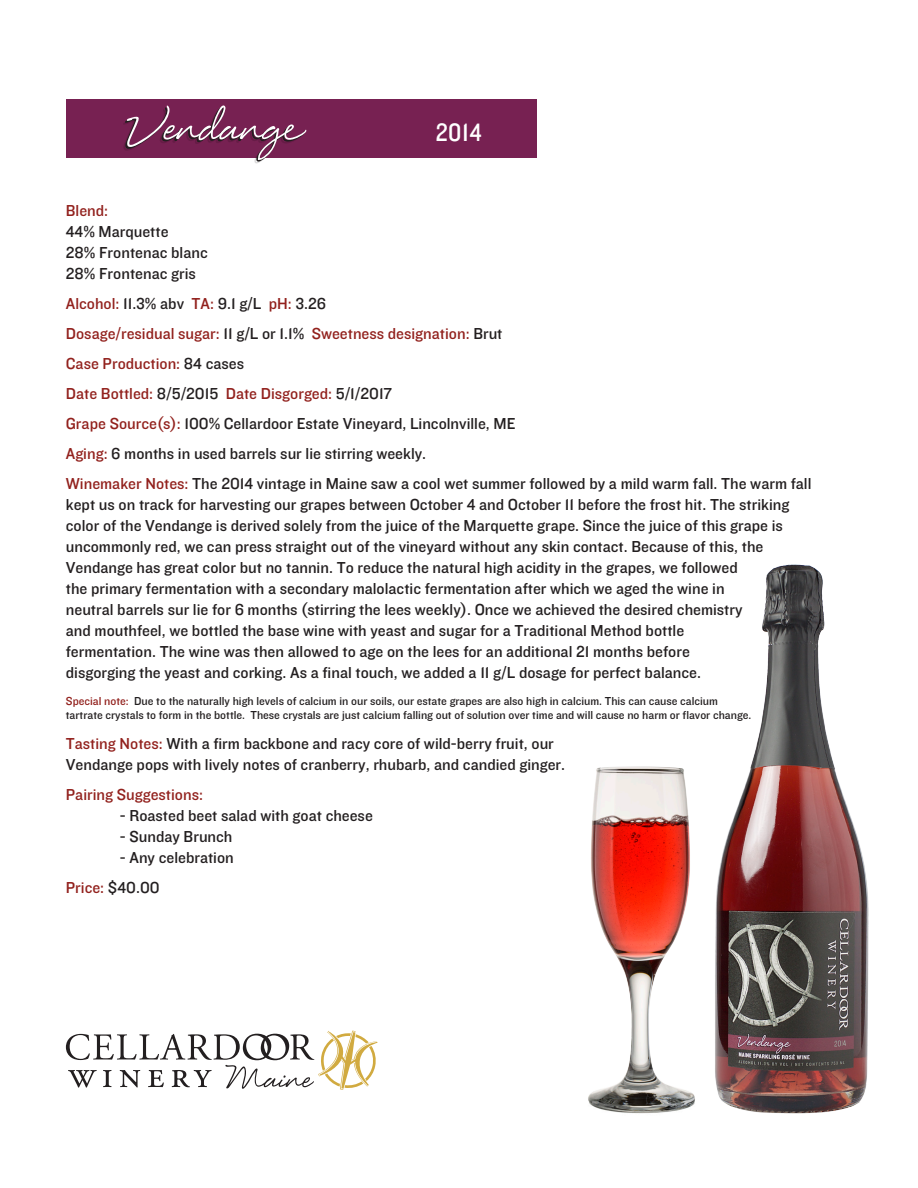
<style>
.page{position:relative;width:918px;height:1188px;background:#fff}
.page>*{position:absolute;margin:0;border:0;box-sizing:border-box;transform-origin:0 0}
.t1{font:79.35px "Eye Catching Pro";color:#fff}
.t2{font:26.1px "Knockout HTF30 Junior Welterwt";color:#fff}
.t3{font:16.5px/21px "Knockout HTF31 Junior Middlewt";color:#231f20}
.t4{font:16.5px "Knockout HTF31 Junior Middlewt";color:#92211d}
.t5{font:12px "Knockout HTF31 Junior Middlewt";color:#231f20}
.s1{color:#92211d}
.s2{color:#231f20}
</style>
<div class="page">
<svg style="left:66px;top:1031px;width:312px;height:59px"></svg>
<div style="left:66px;top:100px;width:471px;height:58px;background:#772152"></div>
<img style="left:588px;top:767px;width:107px;height:347px">
<img style="left:715px;top:564px;width:154px;height:550px">
<p class="t1" style="left:130px;top:95px;width:168px">Vendange</p>
<p class="t2" style="left:436px;top:119px;width:47px">2014</p>
<p class="t4" style="left:66px;top:202px;width:44px">Blend:</p>
<p class="t3" style="left:66px;top:222px;width:104px">44% Marquette</p>
<p class="t3" style="left:66px;top:243px;width:143px">28% Frontenac blanc</p>
<p class="t3" style="left:66px;top:264px;width:132px">28% Frontenac gris</p>
<p class="t3" style="left:66px;top:294px;width:262px"><span class="s1">Alcohol:</span> 11.3% abv <span class="s1">TA:</span> 9.1 g/L <span class="s1">pH:</span> 3.26</p>
<p class="t4" style="left:66px;top:325px;width:438px">Dosage/residual sugar: <span class="s2">11 g/L or 1.1%</span> Sweetness designation: <span class="s2">Brut</span></p>
<p class="t4" style="left:66px;top:355px;width:180px">Case Production: <span class="s2">84 cases</span></p>
<p class="t4" style="left:66px;top:385px;width:328px">Date Bottled: <span class="s2">8/5/2015</span> Date Disgorged: <span class="s2">5/1/2017</span></p>
<p class="t3" style="left:66px;top:414px;width:451px"><span class="s1">Grape Source(s):</span> 100% Cellardoor Estate Vineyard, Lincolnville, ME</p>
<p class="t3" style="left:66px;top:444px;width:362px"><span class="s1">Aging:</span> 6 months in used barrels sur lie stirring weekly.</p>
<p class="t3" style="left:66px;top:474px;width:747px"><span class="s1">Winemaker Notes:</span> The 2014 vintage in Maine saw a cool wet summer followed by a mild warm fall. The warm fall kept us on track for harvesting our grapes between October 4 and October 11 before the frost hit. The striking</p>
<p class="t3" style="left:66px;top:516px;width:719px">color of the Vendange is derived solely from the juice of the Marquette grape. Since the juice of this grape is</p>
<p class="t3" style="left:66px;top:537px;width:699px">uncommonly red, we can press straight out of the vineyard without any skin contact. Because of this, the</p>
<p class="t3" style="left:66px;top:558px;width:673px">Vendange has great color but no tannin. To reduce the natural high acidity in the grapes, we followed</p>
<p class="t3" style="left:66px;top:579px;width:660px">the primary fermentation with a secondary malolactic fermentation after which we aged the wine in</p>
<p class="t3" style="left:66px;top:600px;width:678px">neutral barrels sur lie for 6 months (stirring the lees weekly). Once we achieved the desired chemistry</p>
<p class="t3" style="left:66px;top:621px;width:620px">and mouthfeel, we bottled the base wine with yeast and sugar for a Traditional Method bottle</p>
<p class="t3" style="left:66px;top:642px;width:625px">fermentation. The wine was then allowed to age on the lees for an additional 21 months before</p>
<p class="t3" style="left:66px;top:663px;width:637px">disgorging the yeast and corking. As a final touch, we added a 11 g/L dosage for perfect balance.</p>
<p class="t5" style="left:66px;top:695px;width:654px"><span class="s1">Special note:</span> Due to the naturally high levels of calcium in our soils, our estate grapes are also high in calcium. This can cause calcium</p>
<p class="t5" style="left:66px;top:708px;width:687px">tartrate crystals to form in the bottle. These crystals are just calcium falling out of solution over time and will cause no harm or flavor change.</p>
<p class="t3" style="left:66px;top:733px;width:490px"><span class="s1">Tasting Notes:</span> With a firm backbone and racy core of wild-berry fruit, our</p>
<p class="t3" style="left:66px;top:754px;width:501px">Vendange pops with lively notes of cranberry, rhubarb, and candied ginger.</p>
<p class="t4" style="left:66px;top:786px;width:139px">Pairing Suggestions:</p>
<p class="t3" style="left:120px;top:805px;width:255px">- Roasted beet salad with goat cheese</p>
<p class="t3" style="left:120px;top:826px;width:114px">- Sunday Brunch</p>
<p class="t3" style="left:120px;top:847px;width:115px">- Any celebration</p>
<p class="t4" style="left:66px;top:879px;width:95px">Price: <span class="s2">$40.00</span></p>
</div>
